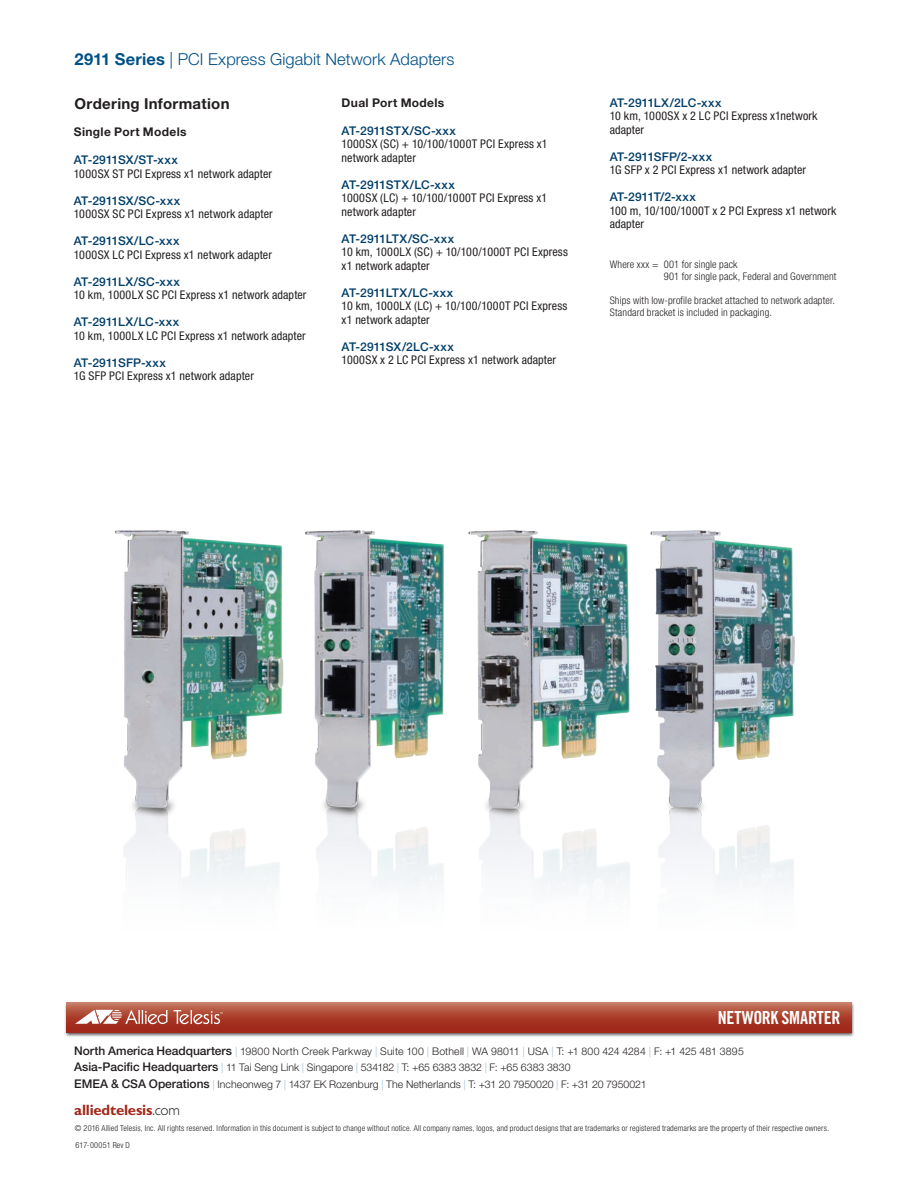
<style>
.page{position:relative;width:918px;height:1188px;background:#fff}
.page>*{position:absolute;margin:0;border:0;box-sizing:border-box;transform-origin:0 0}
.t1{font:18px "Trade Gothic Bold Cond Twenty";letter-spacing:-.01em;color:#fff}
.t2{font:300 16.5px "Helvetica Neue";letter-spacing:.005em;color:#005187}
.t3{font:700 15px "Helvetica Neue";letter-spacing:.02em;color:#231f20}
.t4{font:700 15px "Gill Sans Std";letter-spacing:-.015em;color:#a1281b}
.t5{font:condensed 12px/13.5px "Helvetica Neue";letter-spacing:.015em;color:#231f20}
.t6{font:500 12px "Helvetica Neue";letter-spacing:.005em;color:#003e69}
.t7{font:700 12px "Helvetica Neue";letter-spacing:.025em;color:#231f20}
.t8{font:300 10.5px/16.5px "Helvetica Neue";letter-spacing:.005em;color:#231f20}
.t9{font:300 condensed 10.5px/12px "Helvetica Neue";letter-spacing:.01em;color:#231f20}
.t10{font:300 condensed 8.25px "Helvetica Neue";letter-spacing:.015em;color:#231f20}
.s1{font-weight:700}
.s2{font-weight:500;font-size:12px}
.s3{color:#a0bed1}
.s4{font-weight:300;color:#231f20}
</style>
<div class="page">
<div style="left:64px;top:1001px;width:791px;height:36px;background:#231f20;opacity:.75"></div>
<svg style="left:67px;top:1002px;width:785px;height:31px"></svg>
<svg style="left:174px;top:1010px;width:49px;height:15px"></svg>
<svg style="left:75px;top:1010px;width:93px;height:15px"></svg>
<img style="left:657px;top:530px;width:138px;height:357px">
<img style="left:316px;top:530px;width:125px;height:359px">
<img style="left:115px;top:530px;width:201px;height:357px">
<img style="left:441px;top:530px;width:216px;height:359px">
<h2 class="t2" style="left:75px;top:50px;width:381px"><span class="s1">2911 Series</span> | PCI Express Gigabit Network Adapters</h2>
<p class="t3" style="left:75px;top:95px;width:157px">Ordering Information</p>
<p class="t7" style="left:74px;top:125px;width:114px">Single Port Models</p>
<p class="t6" style="left:74px;top:153px;width:105px">AT-2911SX/ST-xxx</p>
<p class="t5" style="left:74px;top:167px;width:200px">1000SX ST PCI Express x1 network adapter</p>
<p class="t6" style="left:74px;top:193px;width:108px">AT-2911SX/SC-xxx</p>
<p class="t5" style="left:74px;top:207px;width:200px">1000SX SC PCI Express x1 network adapter</p>
<p class="t6" style="left:74px;top:234px;width:107px">AT-2911SX/LC-xxx</p>
<p class="t5" style="left:74px;top:248px;width:199px">1000SX LC PCI Express x1 network adapter</p>
<p class="t6" style="left:74px;top:274px;width:108px">AT-2911LX/SC-xxx</p>
<p class="t5" style="left:74px;top:288px;width:234px">10 km, 1000LX SC PCI Express x1 network adapter</p>
<p class="t6" style="left:74px;top:315px;width:107px">AT-2911LX/LC-xxx</p>
<p class="t5" style="left:74px;top:329px;width:233px">10 km, 1000LX LC PCI Express x1 network adapter</p>
<p class="t6" style="left:74px;top:355px;width:94px">AT-2911SFP-xxx</p>
<p class="t5" style="left:74px;top:369px;width:181px">1G SFP PCI Express x1 network adapter</p>
<p class="t7" style="left:342px;top:95px;width:104px">Dual Port Models</p>
<p class="t6" style="left:342px;top:123px;width:116px">AT-2911STX/SC-xxx</p>
<p class="t5" style="left:342px;top:137px;width:208px">1000SX (SC) + 10/100/1000T PCI Express x1 network adapter</p>
<p class="t6" style="left:342px;top:177px;width:115px">AT-2911STX/LC-xxx</p>
<p class="t5" style="left:342px;top:191px;width:207px">1000SX (LC) + 10/100/1000T PCI Express x1 network adapter</p>
<p class="t6" style="left:342px;top:231px;width:114px">AT-2911LTX/SC-xxx</p>
<p class="t5" style="left:342px;top:245px;width:228px">10 km, 1000LX (SC) + 10/100/1000T PCI Express x1 network adapter</p>
<p class="t6" style="left:342px;top:285px;width:113px">AT-2911LTX/LC-xxx</p>
<p class="t5" style="left:342px;top:299px;width:227px">10 km, 1000LX (LC) + 10/100/1000T PCI Express x1 network adapter</p>
<p class="t6" style="left:342px;top:339px;width:114px">AT-2911SX/2LC-xxx</p>
<p class="t5" style="left:342px;top:353px;width:216px">1000SX x 2 LC PCI Express x1 network adapter</p>
<p class="t6" style="left:610px;top:96px;width:113px">AT-2911LX/2LC-xxx</p>
<p class="t5" style="left:610px;top:109px;width:209px">10 km, 1000SX x 2 LC PCI Express x1network adapter</p>
<p class="t6" style="left:610px;top:150px;width:104px">AT-2911SFP/2-xxx</p>
<p class="t5" style="left:610px;top:163px;width:198px">1G SFP x 2 PCI Express x1 network adapter</p>
<p class="t6" style="left:610px;top:190px;width:88px">AT-2911T/2-xxx</p>
<p class="t5" style="left:610px;top:204px;width:228px">100 m, 10/100/1000T x 2 PCI Express x1 network adapter</p>
<p class="t9" style="left:664px;top:259px;width:174px;text-indent:-54px">Where xxx = 001 for single pack<br>901 for single pack, Federal and Government</p>
<p class="t9" style="left:610px;top:295px;width:227px">Ships with low-profile bracket attached to network adapter.<br>Standard bracket is included in packaging.</p>
<h1 class="t1" style="left:718px;top:1007px;width:124px">NETWORK SMARTER</h1>
<p class="t8" style="left:74px;top:1042px;width:671px"><span class="s2">North America Headquarters</span> <span class="s3">|</span> 19800 North Creek Parkway <span class="s3">|</span> Suite 100 <span class="s3">|</span> Bothell <span class="s3">|</span> WA 98011 <span class="s3">|</span> USA <span class="s3">|</span> T: +1 800 424 4284 <span class="s3">|</span> F: +1 425 481 3895<br><span class="s2">Asia-Pacific Headquarters</span> <span class="s3">|</span> 11 Tai Seng Link <span class="s3">|</span> Singapore <span class="s3">|</span> 534182 <span class="s3">|</span> T: +65 6383 3832 <span class="s3">|</span> F: +65 6383 3830<br><span class="s2">EMEA &amp; CSA Operations</span> <span class="s3">|</span> Incheonweg 7 <span class="s3">|</span> 1437 EK Rozenburg <span class="s3">|</span> The Netherlands <span class="s3">|</span> T: +31 20 7950020 <span class="s3">|</span> F: +31 20 7950021</p>
<p class="t4" style="left:74px;top:1101px;width:107px">alliedtelesis<span class="s4">.com</span></p>
<p class="t10" style="left:75px;top:1124px;width:756px">© 2016 Allied Telesis, Inc. All rights reserved. Information in this document is subject to change without notice. All company names, logos, and product designs that are trademarks or registered trademarks are the property of their respective owners.</p>
<p class="t10" style="left:76px;top:1140px;width:56px">617-00051 Rev D</p>
</div>
